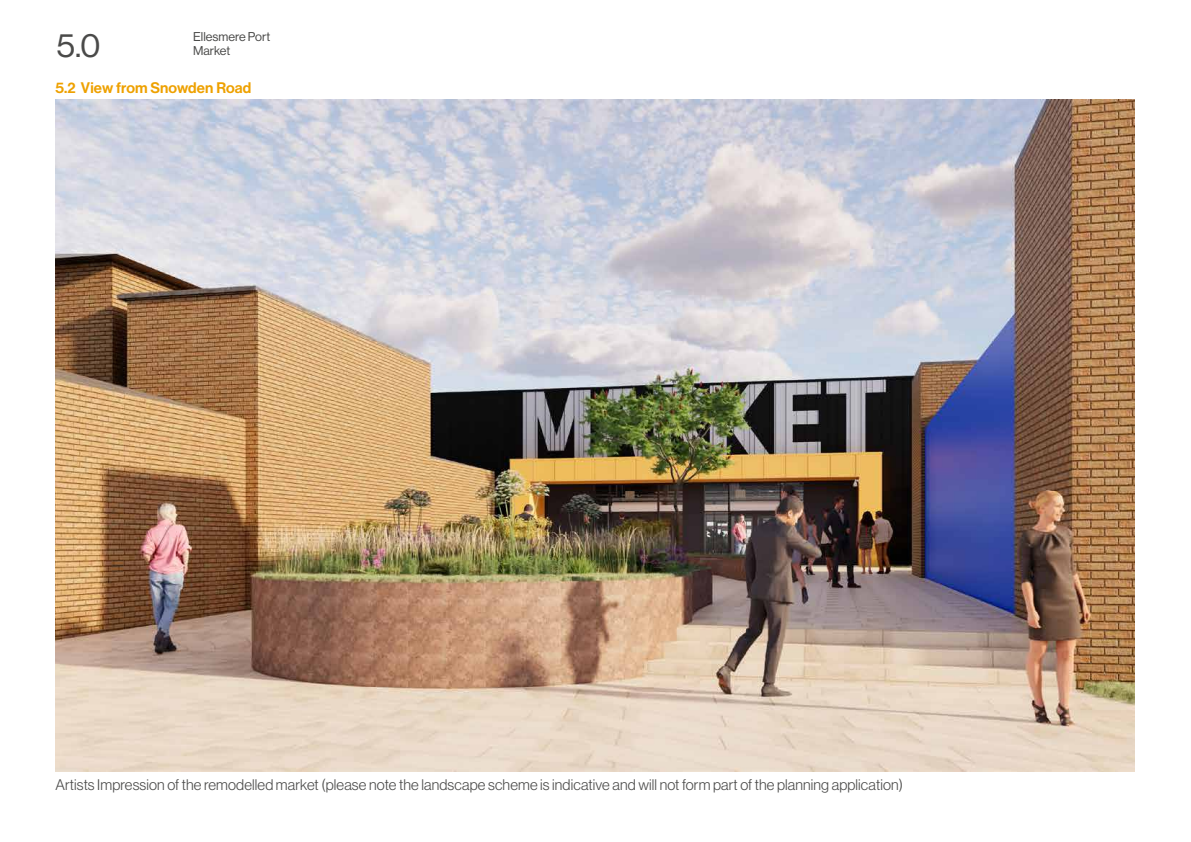
<style>
.page{position:relative;width:1191px;height:842px;background:#fff}
.page>*{position:absolute;margin:0;border:0;box-sizing:border-box;transform-origin:0 0}
.t1{font:33.1px "N Haas Grotesk DS Pro 55 Rg";color:#4a4a49}
.t2{font:15px "N Haas Grotesk DS Pro 45 Lt";letter-spacing:.01em;color:#4a4a49}
.t3{font:15px "N Haas Grotesk DS Pro 65 Md";letter-spacing:.01em;color:#eea100}
.t4{font:12.5px/14px "N Haas Grotesk DS Pro 55 Rg";color:#4a4a49}
</style>
<div class="page">
<img style="left:55px;top:99px;width:1079px;height:672px">
<h1 class="t1" style="left:57px;top:26px;width:46px">5.0</h1>
<p class="t4" style="left:193px;top:30px;width:78px">Ellesmere Port<br>Market</p>
<p class="t3" style="left:55px;top:79px;width:197px">5.2 View from Snowden Road</p>
<p class="t2" style="left:55px;top:776px;width:849px">Artists Impression of the remodelled market (please note the landscape scheme is indicative and will not form part of the planning application)</p>
</div>
